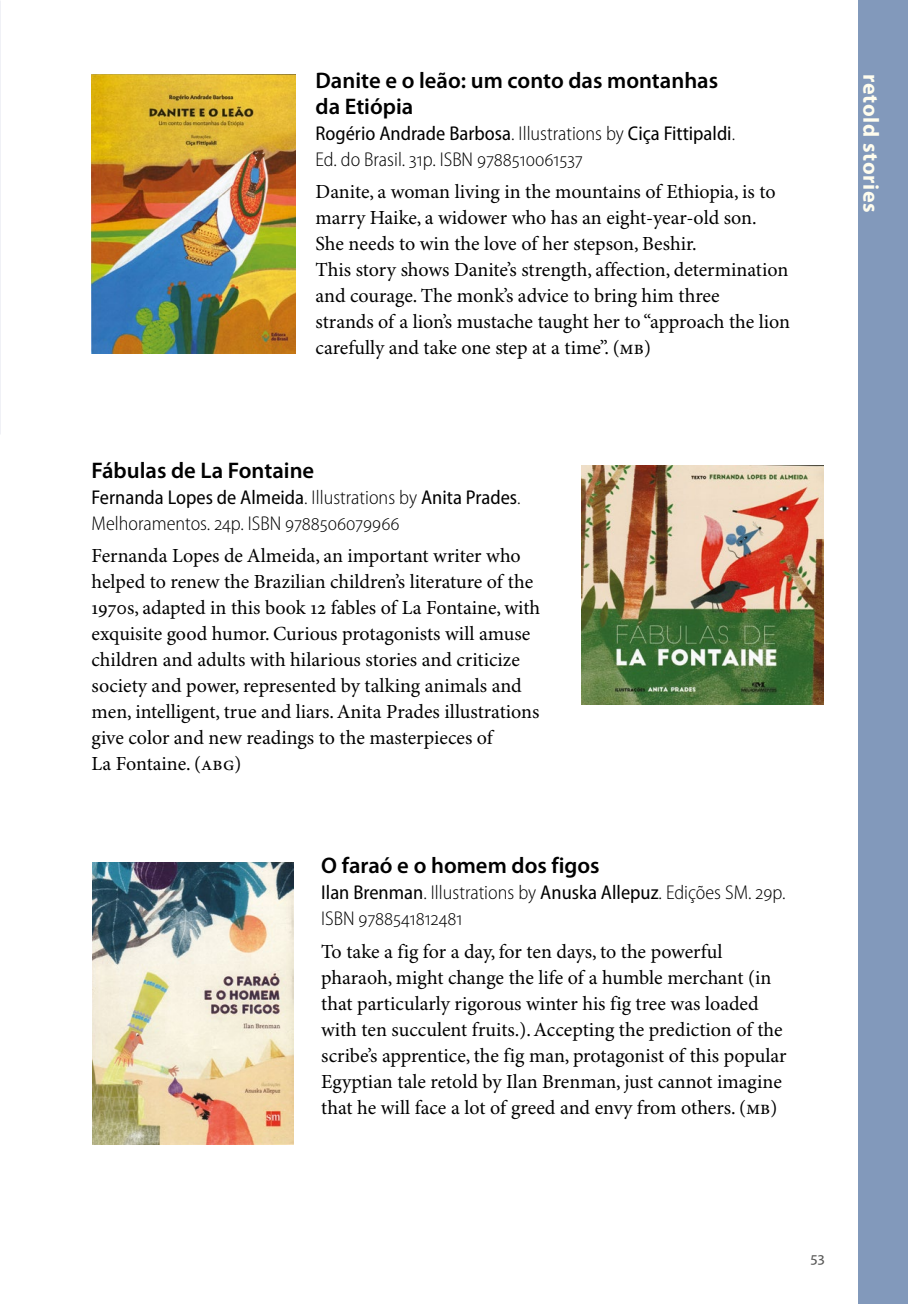
<style>
.page{position:relative;width:908px;height:1304px;background:#fff}
.page>*{position:absolute;margin:0;border:0;box-sizing:border-box;transform-origin:0 0}
.t1{font:600 22.6px/26px "Myriad Pro";color:#000}
.t2{font:700 22px "Myriad Pro";letter-spacing:.03em;color:#fffdee}
.t3{font:20px/26px "Minion Pro";color:#000}
.t4{font:300 semi-condensed 20px/26px "Myriad Pro";color:#000}
.t5{font:16px "Myriad Pro";color:#575756}
.s1{font-weight:400}
</style>
<div class="page">
<div style="left:858px;top:0;width:49px;height:1304px;background:#8299bb"></div>
<img style="left:92px;top:75px;width:203px;height:278px">
<img style="left:581px;top:466px;width:242px;height:238px">
<img style="left:92px;top:862px;width:201px;height:282px">
<p class="t1" style="left:315px;top:68px;width:404px">Danite e o leão: um conto das montanhas da Etiópia</p>
<p class="t4" style="left:315px;top:120px;width:421px"><span class="s1">Rogério Andrade Barbosa</span>. Illustrations by <span class="s1">Ciça Fittipaldi</span>.<br>Ed. do Brasil. 31p. ISBN 9788510061537</p>
<p class="t3" style="left:315px;top:180px;width:476px">Danite, a woman living in the mountains of Ethiopia, is to marry Haike, a widower who has an eight-year-old son.<br>She needs to win the love of her stepson, Beshir.<br>This story shows Danite’s strength, affection, determination and courage. The monk’s advice to bring him three<br>strands of a lion’s mustache taught her to “approach the lion carefully and take one step at a time”. (MB)</p>
<p class="t1" style="left:91px;top:457px;width:224px">Fábulas de La Fontaine</p>
<p class="t4" style="left:91px;top:484px;width:430px"><span class="s1">Fernanda Lopes de Almeida</span>. Illustrations by <span class="s1">Anita Prades</span>.<br>Melhoramentos. 24p. ISBN 9788506079966</p>
<p class="t3" style="left:91px;top:544px;width:450px">Fernanda Lopes de Almeida, an important writer who helped to renew the Brazilian children’s literature of the 1970s, adapted in this book 12 fables of La Fontaine, with exquisite good humor. Curious protagonists will amuse children and adults with hilarious stories and criticize society and power, represented by talking animals and men, intelligent, true and liars. Anita Prades illustrations give color and new readings to the masterpieces of<br>La Fontaine. (ABG)</p>
<p class="t1" style="left:321px;top:853px;width:280px">O faraó e o homem dos figos</p>
<p class="t4" style="left:321px;top:879px;width:465px"><span class="s1">Ilan Brenman</span>. Illustrations by <span class="s1">Anuska Allepuz</span>. Edições SM. 29p.<br>ISBN 9788541812481</p>
<p class="t3" style="left:321px;top:939px;width:466px">To take a fig for a day, for ten days, to the powerful pharaoh, might change the life of a humble merchant (in that particularly rigorous winter his fig tree was loaded with ten succulent fruits.). Accepting the prediction of the scribe’s apprentice, the fig man, protagonist of this popular Egyptian tale retold by Ilan Brenman, just cannot imagine that he will face a lot of greed and envy from others. (MB)</p>
<p class="t2" style="left:882px;top:74px;width:141px;rotate:90deg">retold stories</p>
<p class="t5" style="left:810px;top:1248px;width:16px">53</p>
</div>
